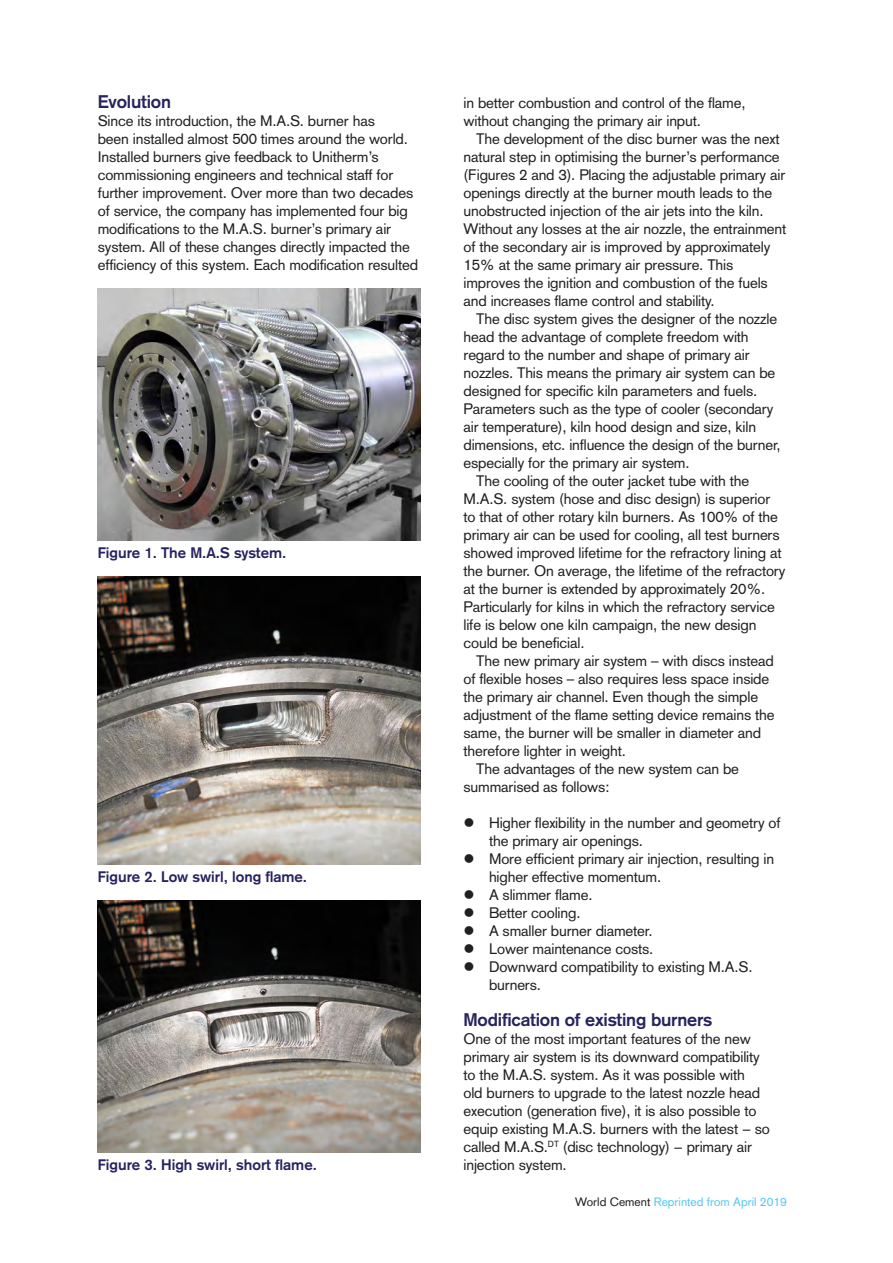
<style>
.page{position:relative;width:893px;height:1263px;background:#fff}
.page>*{position:absolute;margin:0;border:0;box-sizing:border-box;transform-origin:0 0}
.Subhead_1{font:700 18px "Akzidenz Grotesk";letter-spacing:-.01em;color:#26235f}
.Body_Text{font:15px/18px "Akzidenz Grotesk";letter-spacing:-.01em;color:#231f20}
.Text_1st_Para{font:15px/18px "Akzidenz Grotesk";letter-spacing:-.01em;color:#231f20}
.Caption__No_Line{font:700 15px "Akzidenz Grotesk";color:#26235f}
.t1{font:12px "Akzidenz Grotesk";color:#56c8f3}
.s1{font-family:"Frutiger"}
.s2{color:#231f20}
</style>
<div class="page">
<img style="left:98px;top:288px;width:323px;height:252px">
<img style="left:98px;top:576px;width:323px;height:288px">
<img style="left:98px;top:900px;width:323px;height:252px">
<p class="Subhead_1" style="left:98px;top:91px;width:75px">Evolution</p>
<p class="Text_1st_Para" style="left:98px;top:112px;width:322px">Since its introduction, the M.A.S. burner has<br>been installed almost 500 times around the world.<br>Installed burners give feedback to Unitherm’s commissioning engineers and technical staff for further improvement. Over more than two decades of service, the company has implemented four big modifications to the M.A.S. burner’s primary air system. All of these changes directly impacted the efficiency of this system. Each modification resulted</p>
<p class="Caption__No_Line" style="left:98px;top:544px;width:190px">Figure 1. The M.A.S system.</p>
<p class="Caption__No_Line" style="left:98px;top:868px;width:211px">Figure 2. Low swirl, long flame.</p>
<p class="Caption__No_Line" style="left:98px;top:1156px;width:221px">Figure 3. High swirl, short flame.</p>
<p class="Text_1st_Para" style="left:463px;top:94px;width:284px">in better combustion and control of the flame, without changing the primary air input.</p>
<p class="Body_Text" style="left:463px;top:130px;width:324px;text-indent:13px">The development of the disc burner was the next natural step in optimising the burner’s performance (Figures 2 and 3). Placing the adjustable primary air openings directly at the burner mouth leads to the unobstructed injection of the air jets into the kiln.<br>Without any losses at the air nozzle, the entrainment of the secondary air is improved by approximately 15% at the same primary air pressure. This improves the ignition and combustion of the fuels and increases flame control and stability.</p>
<p class="Body_Text" style="left:463px;top:310px;width:319px;text-indent:13px">The disc system gives the designer of the nozzle head the advantage of complete freedom with regard to the number and shape of primary air nozzles. This means the primary air system can be designed for specific kiln parameters and fuels.<br>Parameters such as the type of cooler (secondary air temperature), kiln hood design and size, kiln dimensions, etc. influence the design of the burner, especially for the primary air system.</p>
<p class="Body_Text" style="left:463px;top:472px;width:323px;text-indent:13px">The cooling of the outer jacket tube with the M.A.S. system (hose and disc design) is superior to that of other rotary kiln burners. As 100% of the primary air can be used for cooling, all test burners showed improved lifetime for the refractory lining at the burner. On average, the lifetime of the refractory at the burner is extended by approximately 20%.<br>Particularly for kilns in which the refractory service life is below one kiln campaign, the new design could be beneficial.</p>
<p class="Body_Text" style="left:463px;top:652px;width:313px;text-indent:13px">The new primary air system <span class="s1">–</span> with discs instead of flexible hoses <span class="s1">–</span> also requires less space inside the primary air channel. Even though the simple adjustment of the flame setting device remains the same, the burner will be smaller in diameter and therefore lighter in weight.</p>
<p class="Body_Text" style="left:463px;top:760px;width:277px;text-indent:13px">The advantages of the new system can be summarised as follows:</p>
<p class="Body_Text" style="left:489px;top:814px;width:293px">Higher flexibility in the number and geometry of the primary air openings.</p>
<p class="Body_Text" style="left:489px;top:850px;width:287px">More efficient primary air injection, resulting in higher effective momentum.</p>
<p class="Body_Text" style="left:489px;top:886px;width:105px">A slimmer flame.</p>
<p class="Body_Text" style="left:489px;top:904px;width:93px">Better cooling.</p>
<p class="Body_Text" style="left:489px;top:922px;width:165px">A smaller burner diameter.</p>
<p class="Body_Text" style="left:489px;top:940px;width:166px">Lower maintenance costs.</p>
<p class="Body_Text" style="left:489px;top:958px;width:265px">Downward compatibility to existing M.A.S. burners.</p>
<p class="Subhead_1" style="left:463px;top:1009px;width:250px">Modification of existing burners</p>
<p class="Text_1st_Para" style="left:463px;top:1030px;width:308px">One of the most important features of the new primary air system is its downward compatibility to the M.A.S. system. As it was possible with<br>old burners to upgrade to the latest nozzle head execution (generation five), it is also possible to equip existing M.A.S. burners with the latest − so called M.A.S.<sup>DT</sup> (disc technology) − primary air injection system.</p>
<p class="t1" style="left:575px;top:1194px;width:213px"><span class="s2">World Cement</span> Reprinted from April 2019</p>
</div>
